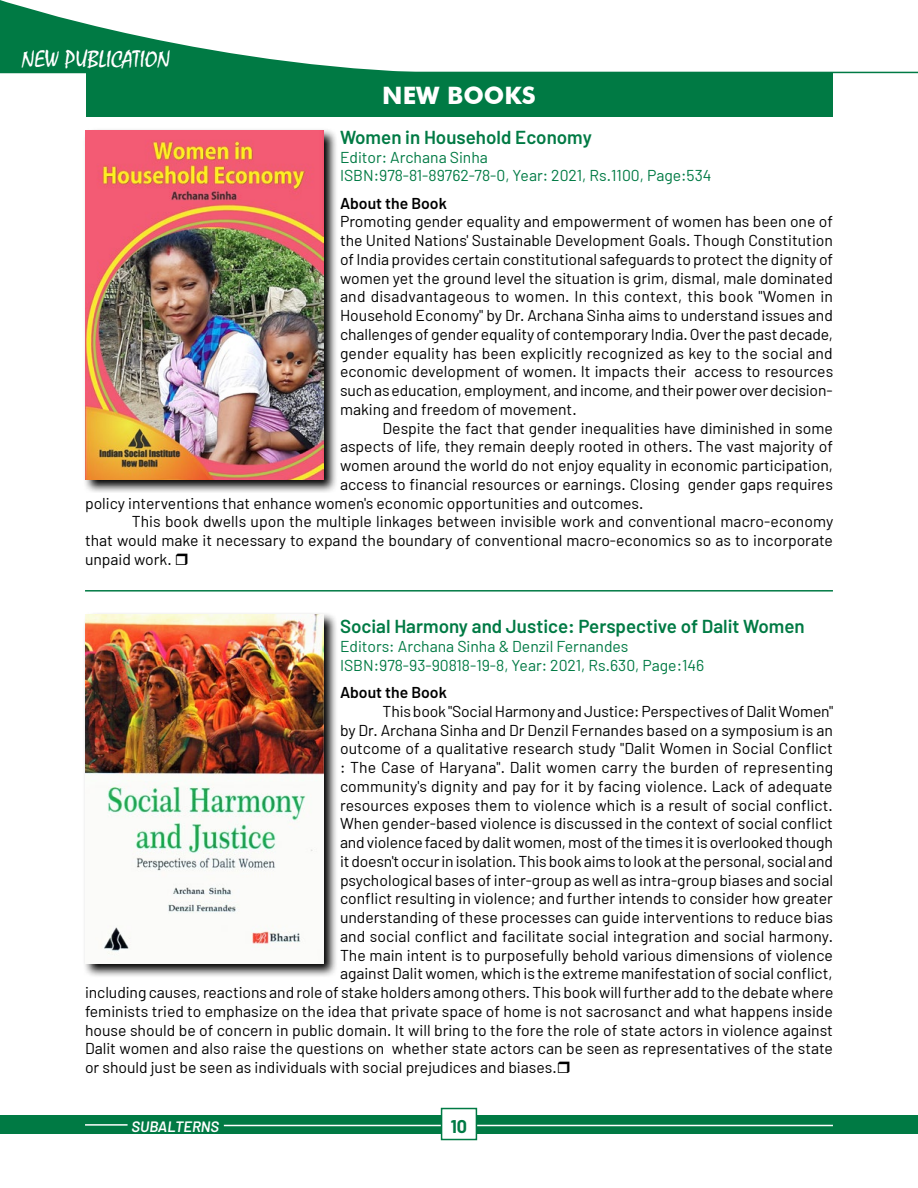
<style>
.page{position:relative;width:918px;height:1188px;background:#fff}
.page>*{position:absolute;margin:0;border:0;box-sizing:border-box;transform-origin:0 0}
.t1{font:24px "Mistral";color:#fff}
.Para{font:700 24px "Futura BT";color:#fff}
.Para_2{font:600 18.75px "Barlow";color:#007a44}
.t2{font:700 18px "Barlow";color:#007a44}
.Para_2-2{font:15.75px/18.8px "Barlow";color:#000;text-align:justify}
.Para_2-3{font:15.75px "Barlow";color:#007a44}
.Para_2-4{font:600 15.75px "Barlow";color:#000}
.t3{font:italic 600 15px "Barlow";color:#fff}
</style>
<div class="page">
<div style="left:0;top:1116px;width:918px;height:18px;background:#007a44"></div>
<hr style="left:224px;top:1125px;width:609px;height:1px;background:#fff">
<hr style="left:85px;top:1124px;width:43px;height:2px;background:#fff">
<svg style="left:0;top:0;width:465px;height:72px"></svg>
<hr style="left:0;top:72px;width:918px;height:1px;background:#007a44">
<div style="left:442px;top:1109px;width:34px;height:31px;background:#fff"></div>
<div style="left:441px;top:1108px;width:36px;height:32px;border:2px solid #007a44"></div>
<svg style="left:85px;top:129px;width:251px;height:363px;background:#8e8786"></svg>
<img style="left:85px;top:130px;width:238px;height:349px">
<svg style="left:84px;top:613px;width:252px;height:363px;background:#90908f"></svg>
<img style="left:85px;top:615px;width:238px;height:349px">
<hr style="left:85px;top:590px;width:748px;height:2px;background:#007a44">
<div style="left:86px;top:73px;width:746px;height:44px;background:#007a44"></div>
<p class="t1" style="left:22px;top:45px;width:150px">NEW PUBLICATION</p>
<p class="Para" style="left:382px;top:81px;width:155px">NEW BOOKS</p>
<p class="Para_2" style="left:340px;top:125px;width:254px">Women in Household Economy</p>
<p class="Para_2-3" style="left:340px;top:147px;width:149px">Editor: Archana Sinha</p>
<p class="Para_2-3" style="left:340px;top:166px;width:373px">ISBN:978-81-89762-78-0, Year: 2021, Rs.1100, Page:534</p>
<p class="Para_2-4" style="left:340px;top:193px;width:108px">About the Book</p>
<p class="Para_2-2" style="left:340px;top:212px;width:495px">Promoting gender equality and empowerment of women has been one of the United Nations' Sustainable Development Goals. Though Constitution of India provides certain constitutional safeguards to protect the dignity of women yet the ground level the situation is grim, dismal, male dominated and disadvantageous to women. In this context, this book "Women in Household Economy" by Dr. Archana Sinha aims to understand issues and challenges of gender equality of contemporary India. Over the past decade, gender equality has been explicitly recognized as key to the social and economic development of women. It impacts their access to resources such as education, employment, and income, and their power over decision&shy;making and freedom of movement.</p>
<p class="Para_2-2" style="left:383px;top:418px;width:452px">Despite the fact that gender inequalities have diminished in some</p>
<p class="Para_2-2" style="left:340px;top:437px;width:494px">aspects of life, they remain deeply rooted in others. The vast majority of</p>
<p class="Para_2-2" style="left:340px;top:456px;width:494px">women around the world do not enjoy equality in economic participation,</p>
<p class="Para_2-2" style="left:340px;top:474px;width:494px">access to financial resources or earnings. Closing gender gaps requires</p>
<p class="Para_2-2" style="left:85px;top:493px;width:560px">policy interventions that enhance women's economic opportunities and outcomes.</p>
<p class="Para_2-2" style="left:85px;top:512px;width:750px;text-indent:47px">This book dwells upon the multiple linkages between invisible work and conventional macro-economy that would make it necessary to expand the boundary of conventional macro-economics so as to incorporate unpaid work.</p>
<p class="Para_2" style="left:340px;top:615px;width:466px">Social Harmony and Justice: Perspective of Dalit Women</p>
<p class="Para_2-3" style="left:340px;top:637px;width:290px">Editors: Archana Sinha &amp; Denzil Fernandes</p>
<p class="Para_2-3" style="left:340px;top:655px;width:366px">ISBN:978-93-90818-19-8, Year: 2021, Rs.630, Page:146</p>
<p class="Para_2-4" style="left:340px;top:683px;width:108px">About the Book</p>
<p class="Para_2-2" style="left:383px;top:701px;width:452px">This book "Social Harmony and Justice: Perspectives of Dalit Women"</p>
<p class="Para_2-2" style="left:340px;top:720px;width:494px">by Dr. Archana Sinha and Dr Denzil Fernandes based on a symposium is an</p>
<p class="Para_2-2" style="left:340px;top:739px;width:494px">outcome of a qualitative research study "Dalit Women in Social Conflict</p>
<p class="Para_2-2" style="left:340px;top:758px;width:495px">: The Case of Haryana". Dalit women carry the burden of representing</p>
<p class="Para_2-2" style="left:340px;top:776px;width:494px">community's dignity and pay for it by facing violence. Lack of adequate</p>
<p class="Para_2-2" style="left:340px;top:795px;width:494px">resources exposes them to violence which is a result of social conflict.</p>
<p class="Para_2-2" style="left:340px;top:814px;width:494px">When gender-based violence is discussed in the context of social conflict</p>
<p class="Para_2-2" style="left:340px;top:833px;width:494px">and violence faced by dalit women, most of the times it is overlooked though</p>
<p class="Para_2-2" style="left:340px;top:851px;width:495px">it doesn't occur in isolation. This book aims to look at the personal, social and</p>
<p class="Para_2-2" style="left:340px;top:870px;width:495px">psychological bases of inter-group as well as intra-group biases and social</p>
<p class="Para_2-2" style="left:340px;top:889px;width:494px">conflict resulting in violence; and further intends to consider how greater</p>
<p class="Para_2-2" style="left:340px;top:908px;width:495px">understanding of these processes can guide interventions to reduce bias</p>
<p class="Para_2-2" style="left:340px;top:926px;width:494px">and social conflict and facilitate social integration and social harmony.</p>
<p class="Para_2-2" style="left:340px;top:945px;width:494px">The main intent is to purposefully behold various dimensions of violence</p>
<p class="Para_2-2" style="left:340px;top:964px;width:494px">against Dalit women, which is the extreme manifestation of social conflict,</p>
<p class="Para_2-2" style="left:85px;top:983px;width:750px">including causes, reactions and role of stake holders among others. This book will further add to the debate where</p>
<p class="Para_2-2" style="left:85px;top:1001px;width:749px">feminists tried to emphasize on the idea that private space of home is not sacrosanct and what happens inside</p>
<p class="Para_2-2" style="left:85px;top:1020px;width:749px">house should be of concern in public domain. It will bring to the fore the role of state actors in violence against</p>
<p class="Para_2-2" style="left:85px;top:1039px;width:749px">Dalit women and also raise the questions on whether state actors can be seen as representatives of the state</p>
<p class="Para_2-2" style="left:85px;top:1058px;width:473px">or should just be seen as individuals with social prejudices and biases.</p>
<p class="t3" style="left:132px;top:1117px;width:89px">SUBALTERNS</p>
<p class="t2" style="left:451px;top:1115px;width:18px">10</p>
</div>
